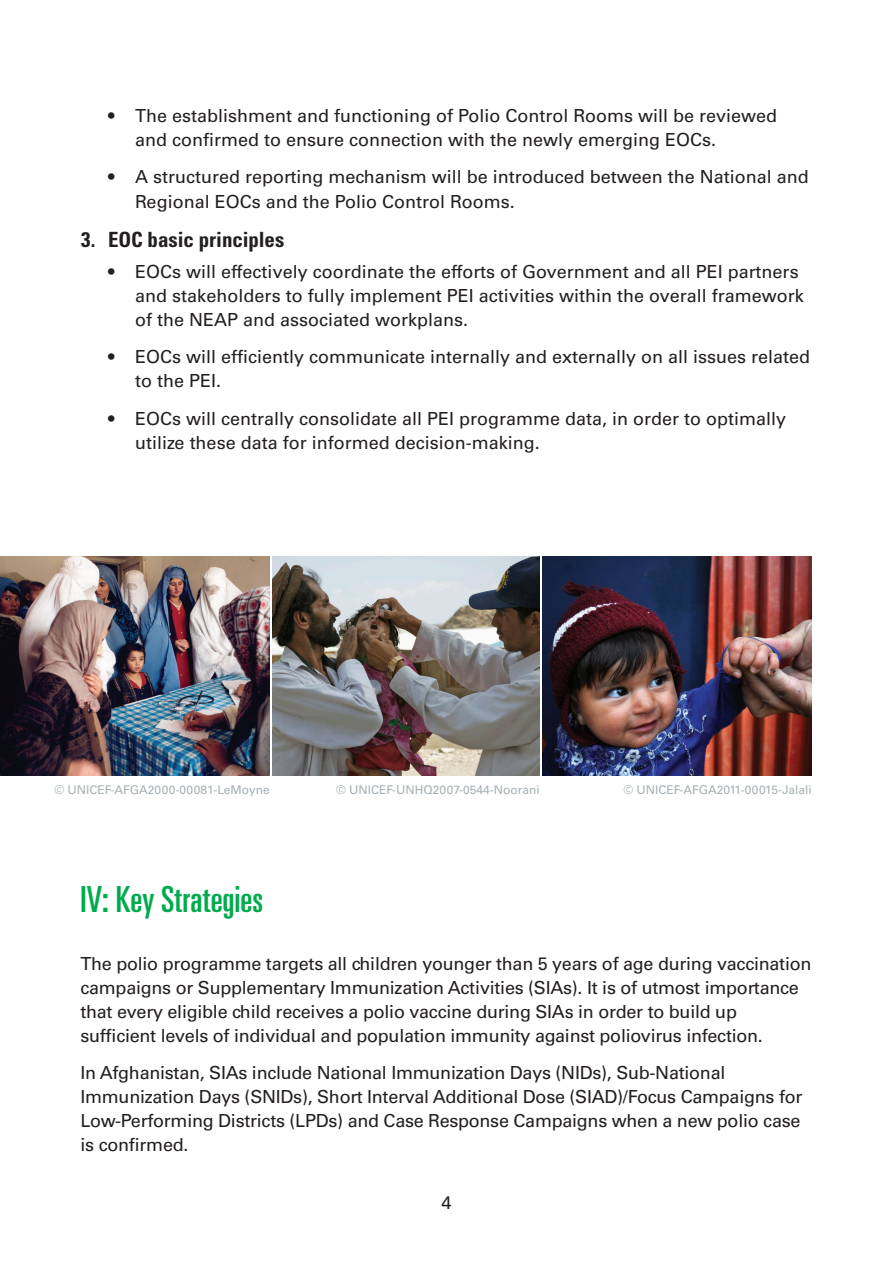
<style>
.page{position:relative;width:893px;height:1263px;background:#fff}
.page>*{position:absolute;margin:0;border:0;box-sizing:border-box;transform-origin:0 0}
.t1{font:ultra-condensed 36px "Univers";color:#00ab4d}
.t2{font:700 condensed 21px "Univers";color:#231f20}
.t3{font:18px/24px "Univers";color:#231f20}
.t4{font:12px "Univers";color:#a6b0b6}
</style>
<div class="page">
<img style="left:0;top:557px;width:270px;height:218px">
<img style="left:273px;top:557px;width:267px;height:218px">
<img style="left:543px;top:557px;width:269px;height:218px">
<p class="t3" style="left:135px;top:103px;width:644px;text-indent:-27px">• The establishment and functioning of Polio Control Rooms will be reviewed and confirmed to ensure connection with the newly emerging EOCs.</p>
<p class="t3" style="left:135px;top:164px;width:675px;line-height:25.2px;text-indent:-27px">• A structured reporting mechanism will be introduced between the National and<br>Regional EOCs and the Polio Control Rooms.</p>
<p class="t2" style="left:81px;top:227px;width:205px">3. EOC basic principles</p>
<p class="t3" style="left:135px;top:259px;width:670px;text-indent:-27px">• EOCs will effectively coordinate the efforts of Government and all PEI partners and stakeholders to fully implement PEI activities within the overall framework of the NEAP and associated workplans.</p>
<p class="t3" style="left:135px;top:345px;width:677px;text-indent:-27px">• EOCs will efficiently communicate internally and externally on all issues related to the PEI.</p>
<p class="t3" style="left:135px;top:406px;width:653px;text-indent:-27px">• EOCs will centrally consolidate all PEI programme data, in order to optimally utilize these data for informed decision-making.</p>
<p class="t4" style="left:54px;top:782px;width:217px">© UNICEF-AFGA2000-00081-LeMoyne</p>
<p class="t4" style="left:336px;top:782px;width:205px">© UNICEF-UNHQ2007-0544-Noorani</p>
<p class="t4" style="left:623px;top:782px;width:190px">© UNICEF-AFGA2011-00015-Jalali</p>
<h1 class="t1" style="left:80px;top:879px;width:184px">IV: Key Strategies</h1>
<p class="t3" style="left:80px;top:951px;width:732px">The polio programme targets all children younger than 5 years of age during vaccination campaigns or Supplementary Immunization Activities (SIAs). It is of utmost importance that every eligible child receives a polio vaccine during SIAs in order to build up sufficient levels of individual and population immunity against poliovirus infection.</p>
<p class="t3" style="left:80px;top:1061px;width:723px">In Afghanistan, SIAs include National Immunization Days (NIDs), Sub-National Immunization Days (SNIDs), Short Interval Additional Dose (SIAD)/Focus Campaigns for Low-Performing Districts (LPDs) and Case Response Campaigns when a new polio case is confirmed.</p>
<p class="t3" style="left:441px;top:1191px;width:12px">4</p>
</div>
